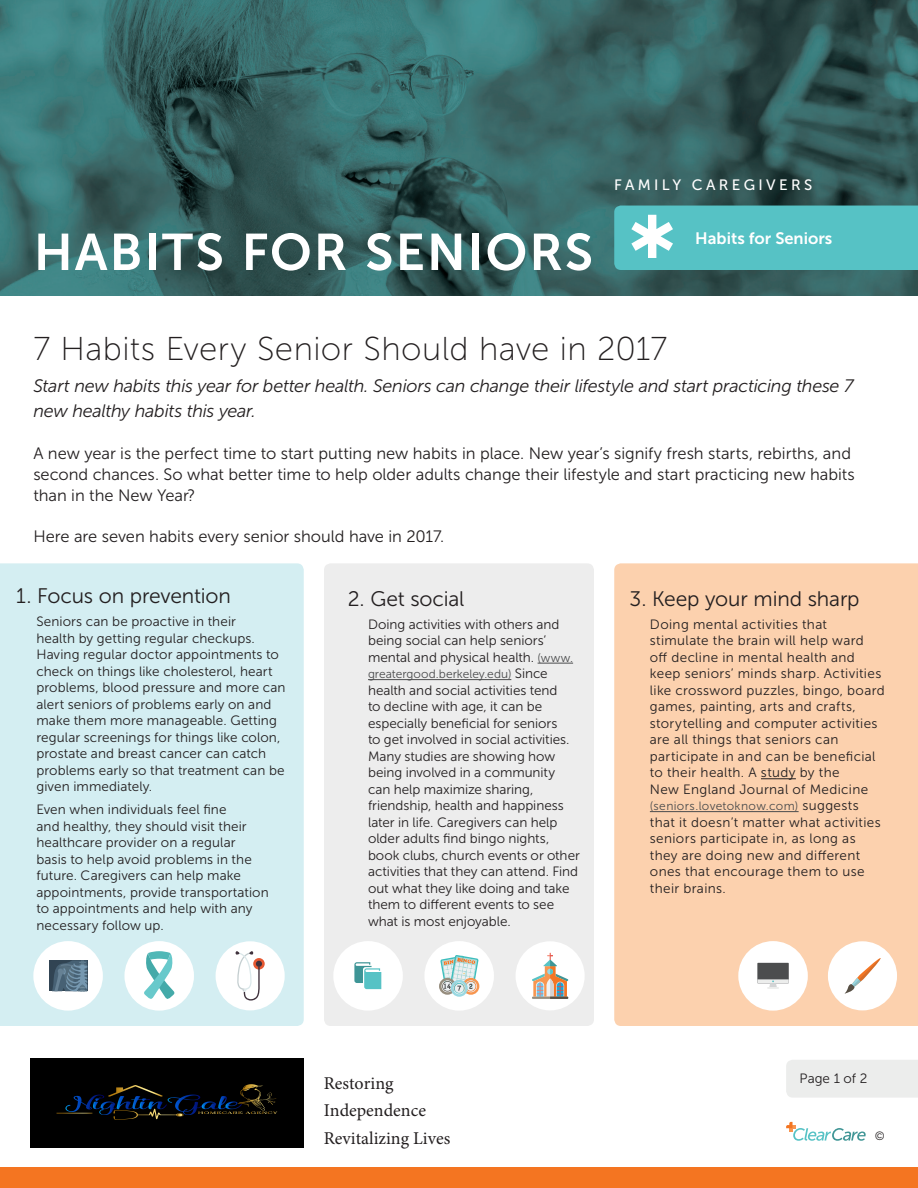
<style>
.page{position:relative;width:918px;height:1188px;background:#fff}
.page>*{position:absolute;margin:0;border:0;box-sizing:border-box;transform-origin:0 0}
.t1{font:51.3px "Museo Sans 700";letter-spacing:.04em;color:#fff}
.t2{font:33px "Museo Sans 100";letter-spacing:.01em;color:#231f20}
.Paragraph_Style_1{font:21px "Museo Sans 300";letter-spacing:-.01em;color:#231f20}
.t3{font:italic 18px/25.2px "Museo Sans 300";letter-spacing:-.015em;color:#231f20}
.t4{font:18px/27.2px "Minion Pro";color:#231f20}
.t5{font:16.5px/21px "Museo Sans 300";color:#231f20}
.t6{font:16.5px "Museo Sans 700";color:#fff}
.t7{font:15px "Museo Sans 500";letter-spacing:.225em;color:#fff}
.Paragraph_Style_1-2{font:13.5px/16.5px "Museo Sans 300";letter-spacing:.005em;color:#231f20}
.Paragraph_Style_1-3{font:13.5px/16.5px "Museo Sans 300";letter-spacing:.025em;color:#231f20}
.Paragraph_Style_1-4{font:12px "Museo Sans 300";letter-spacing:.03em;color:#4b4c4d}
.Paragraph_Style_1-5{font:12px "Museo Sans 300";letter-spacing:.01em;color:#4b4c4d}
.t8{font:12px "Museo Sans 300";color:#231f20}
.s1{font-size:12px;color:#4b4c4d}
.s2{font-size:13.5px;color:#231f20}
</style>
<div class="page">
<div style="left:324px;top:563px;width:270px;height:463px;background:#ededed;border-radius:7px"></div>
<div style="left:0;top:563px;width:304px;height:463px;background:#d4eef2"></div>
<hr style="left:538px;top:663px;width:35px;height:1px;background:#4b4c4d">
<hr style="left:368px;top:679px;width:143px;height:1px;background:#4b4c4d">
<img style="left:0;top:0;width:918px;height:296px">
<div style="left:0;top:1168px;width:918px;height:20px;background:#f47521"></div>
<svg style="left:786px;top:1122px;width:80px;height:19px"></svg>
<div style="left:786px;top:1060px;width:132px;height:38px;background:#ecedec"></div>
<div style="left:614px;top:206px;width:304px;height:64px;background:#56c2c5"></div>
<div style="left:614px;top:563px;width:304px;height:463px;background:#fcd1ae"></div>
<hr style="left:761px;top:778px;width:35px;height:1px;background:#231f20">
<hr style="left:650px;top:811px;width:149px;height:1px;background:#4b4c4d">
<div style="left:124px;top:941px;width:70px;height:70px;background:#fff;border-radius:50%"></div>
<svg style="left:144px;top:951px;width:31px;height:48px"></svg>
<div style="left:424px;top:941px;width:70px;height:70px;background:#fff;border-radius:50%"></div>
<svg style="left:439px;top:955px;width:40px;height:42px"></svg>
<div style="left:738px;top:941px;width:70px;height:70px;background:#fff;border-radius:50%"></div>
<div style="left:757px;top:963px;width:32px;height:20px;background:#4c4d4e"></div>
<svg style="left:757px;top:979px;width:32px;height:10px"></svg>
<div style="left:216px;top:941px;width:69px;height:69px;background:#fff;border-radius:50%"></div>
<svg style="left:253px;top:958px;width:12px;height:12px"></svg>
<svg style="left:235px;top:951px;width:27px;height:50px"></svg>
<div style="left:516px;top:941px;width:69px;height:69px;background:#fff;border-radius:35px"></div>
<svg style="left:532px;top:953px;width:36px;height:46px"></svg>
<div style="left:828px;top:941px;width:69px;height:69px;background:#fff;border-radius:50%"></div>
<svg style="left:844px;top:958px;width:37px;height:36px"></svg>
<div style="left:33px;top:941px;width:70px;height:70px;background:#fff;border-radius:50%"></div>
<div style="left:49px;top:960px;width:38px;height:31px;background:#314453"></div>
<svg style="left:52px;top:960px;width:35px;height:32px"></svg>
<div style="left:333px;top:941px;width:70px;height:70px;background:#fff;border-radius:50%"></div>
<svg style="left:354px;top:962px;width:27px;height:27px"></svg>
<img style="left:30px;top:1058px;width:273px;height:90px">
<p class="t1" style="left:34px;top:224px;width:561px">HABITS FOR SENIORS</p>
<p class="t7" style="left:614px;top:176px;width:200px">FAMILY CAREGIVERS</p>
<p class="t6" style="left:695px;top:229px;width:139px">Habits for Seniors</p>
<p class="t2" style="left:33px;top:331px;width:635px">7 Habits Every Senior Should have in 2017</p>
<p class="t3" style="left:33px;top:374px;width:822px">Start new habits this year for better health. Seniors can change their lifestyle and start practicing these 7 new healthy habits this year.</p>
<p class="t5" style="left:33px;top:443px;width:823px">A new year is the perfect time to start putting new habits in place. New year’s signify fresh starts, rebirths, and second chances. So what better time to help older adults change their lifestyle and start practicing new habits than in the New Year?</p>
<p class="t5" style="left:33px;top:526px;width:412px">Here are seven habits every senior should have in 2017.</p>
<p class="Paragraph_Style_1" style="left:16px;top:584px;width:216px">1. Focus on prevention</p>
<p class="Paragraph_Style_1-2" style="left:36px;top:613px;width:251px">Seniors can be proactive in their<br>health by getting regular checkups.<br>Having regular doctor appointments to check on things like cholesterol, heart problems, blood pressure and more can alert seniors of problems early on and make them more manageable. Getting regular screenings for things like colon, prostate and breast cancer can catch problems early so that treatment can be given immediately.</p>
<p class="Paragraph_Style_1-2" style="left:36px;top:802px;width:234px">Even when individuals feel fine<br>and healthy, they should visit their healthcare provider on a regular basis to help avoid problems in the future. Caregivers can help make appointments, provide transportation to appointments and help with any necessary follow up.</p>
<p class="Paragraph_Style_1" style="left:348px;top:587px;width:118px">2. Get social</p>
<p class="Paragraph_Style_1-2" style="left:368px;top:616px;width:207px">Doing activities with others and being social can help seniors’ mental and physical health. <span class="s1">(www.</span></p>
<p class="Paragraph_Style_1-5" style="left:368px;top:668px;width:181px">greatergood.berkeley.edu) <span class="s2">Since</span></p>
<p class="Paragraph_Style_1-2" style="left:368px;top:682px;width:213px">health and social activities tend<br>to decline with age, it can be especially beneficial for seniors<br>to get involved in social activities.<br>Many studies are showing how being involved in a community can help maximize sharing, friendship, health and happiness later in life. Caregivers can help older adults find bingo nights, book clubs, church events or other activities that they can attend. Find out what they like doing and take them to different events to see what is most enjoyable.</p>
<p class="Paragraph_Style_1" style="left:630px;top:587px;width:232px">3. Keep your mind sharp</p>
<p class="Paragraph_Style_1-3" style="left:650px;top:616px;width:236px">Doing mental activities that stimulate the brain will help ward<br>off decline in mental health and keep seniors’ minds sharp. Activities like crossword puzzles, bingo, board games, painting, arts and crafts, storytelling and computer activities are all things that seniors can participate in and can be beneficial to their health. A study by the<br>New England Journal of Medicine</p>
<p class="Paragraph_Style_1-4" style="left:650px;top:800px;width:211px">(seniors.lovetoknow.com) <span class="s2">suggests</span></p>
<p class="Paragraph_Style_1-3" style="left:650px;top:814px;width:232px">that it doesn’t matter what activities seniors participate in, as long as they are doing new and different ones that encourage them to use their brains.</p>
<p class="t4" style="left:324px;top:1070px;width:128px">Restoring<br>Independence<br>Revitalizing Lives</p>
<p class="Paragraph_Style_1-2" style="left:800px;top:1071px;width:69px">Page 1 of 2</p>
<p class="t8" style="left:875px;top:1130px;width:11px">©</p>
</div>
